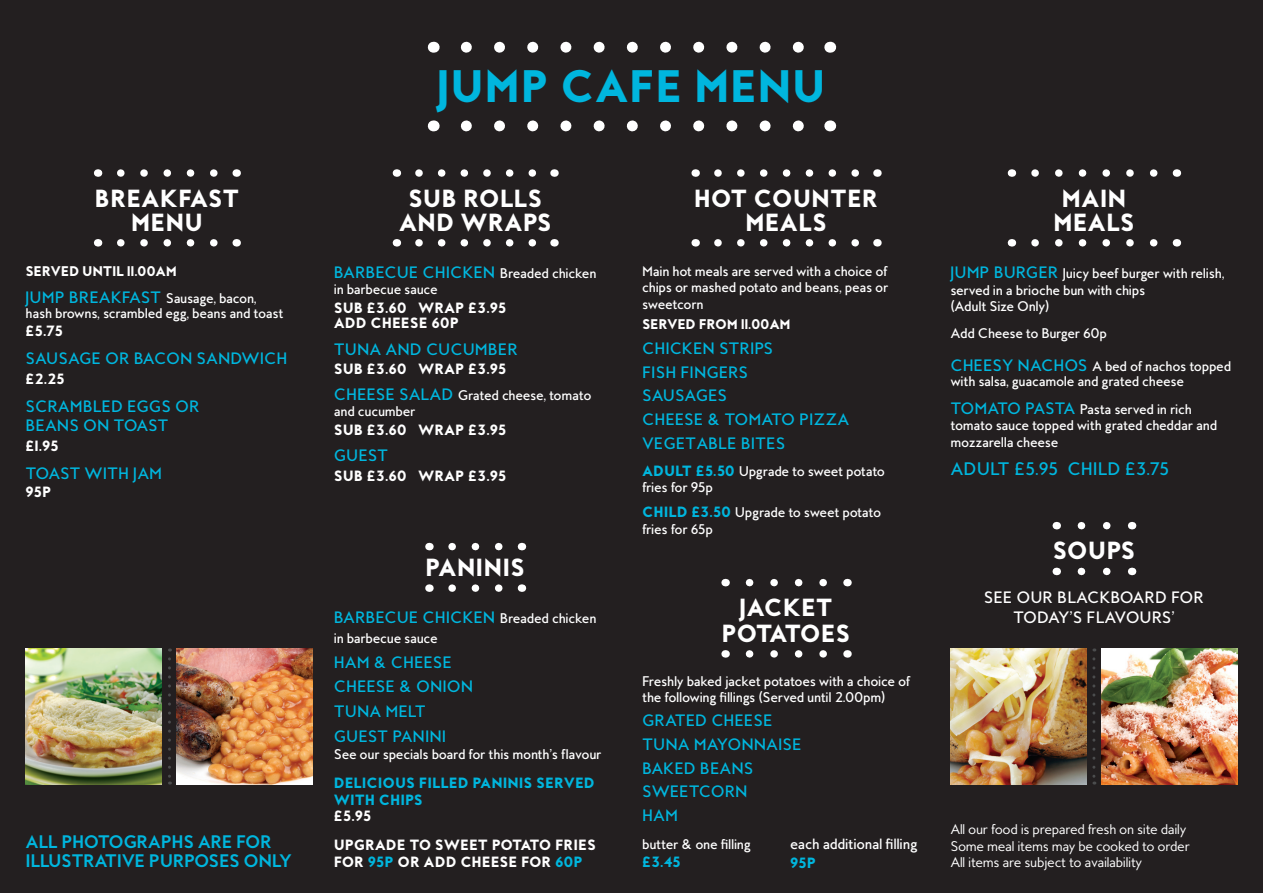
<style>
.page{position:relative;width:1263px;height:893px;background:#231f20}
.page>*{position:absolute;margin:0;border:0;box-sizing:border-box;transform-origin:0 0}
.t1{font:900 41.25px "MB Empire";color:#00b6de}
.t2{font:900 22.5px/24px "MB Empire";color:#fff;text-align:center}
.t3{font:900 22.5px/25.5px "MB Empire";letter-spacing:-.02em;color:#fff;text-align:center}
.t4{font:700 16.5px/19.8px "MB Empire";letter-spacing:-.025em;color:#00b6de}
.t5{font:500 16.5px "MB Empire";color:#00b6de}
.t6{font:500 15px/23.7px "MB Empire";color:#00b6de}
.t7{font:500 15px/19.5px "MB Empire";color:#fff;text-align:center}
.t8{font:900 13.5px/29.2px "MB Empire";color:#fff}
.t9{font:900 13.5px/16.5px "MB Empire";color:#00b6de}
.t10{font:500 13.5px "MB Empire";letter-spacing:-.025em;color:#fff}
.t11{font:500 12.75px/16.5px "MB Empire";letter-spacing:-.025em;color:#fff}
.t12{font:12.75px/16.5px "MB Empire";letter-spacing:-.025em;color:#fff}
.t13{font:900 12.75px "MB Empire";letter-spacing:-.025em;color:#fff}
.s1{font-size:15px;color:#00b6de}
.s2{font-size:12.75px;color:#fff}
.s3{font-weight:900;font-size:13.5px;color:#00b6de}
.s4{color:#00b6de}
</style>
<div class="page">
<svg style="left:466px;top:42px;width:338px;height:11px"></svg>
<svg style="left:466px;top:120px;width:338px;height:11px"></svg>
<svg style="left:121px;top:169px;width:97px;height:8px"></svg>
<svg style="left:121px;top:239px;width:97px;height:8px"></svg>
<svg style="left:452px;top:543px;width:51px;height:7px"></svg>
<svg style="left:452px;top:584px;width:51px;height:8px"></svg>
<svg style="left:419px;top:169px;width:118px;height:8px"></svg>
<svg style="left:419px;top:239px;width:118px;height:8px"></svg>
<svg style="left:718px;top:169px;width:141px;height:8px"></svg>
<svg style="left:718px;top:239px;width:141px;height:8px"></svg>
<svg style="left:1035px;top:169px;width:123px;height:8px"></svg>
<svg style="left:1035px;top:239px;width:123px;height:8px"></svg>
<svg style="left:749px;top:579px;width:78px;height:7px"></svg>
<svg style="left:749px;top:650px;width:78px;height:8px"></svg>
<svg style="left:168px;top:659px;width:3px;height:125px"></svg>
<img style="left:26px;top:648px;width:136px;height:136px">
<img style="left:177px;top:648px;width:136px;height:136px">
<svg style="left:1092px;top:659px;width:3px;height:125px"></svg>
<img style="left:950px;top:648px;width:136px;height:136px">
<img style="left:1101px;top:648px;width:136px;height:136px">
<svg style="left:1081px;top:522px;width:30px;height:7px"></svg>
<svg style="left:1081px;top:568px;width:30px;height:7px"></svg>
<h1 class="t1" style="left:437px;top:59px;width:390px">JUMP CAFE MENU</h1>
<h2 class="t2" style="left:95px;top:186px;width:146px">BREAKFAST<br>MENU</h2>
<p class="t13" style="left:26px;top:262px;width:153px">SERVED UNTIL 11.00AM</p>
<p class="t11" style="left:26px;top:290px;width:260px;line-height:15px"><span class="s1">JUMP BREAKFAST</span> Sausage, bacon, hash browns, scrambled egg, beans and toast</p>
<p class="t8" style="left:26px;top:316px;width:39px">£5.75</p>
<p class="t6" style="left:26px;top:347px;width:263px">SAUSAGE OR BACON SANDWICH</p>
<p class="t8" style="left:26px;top:364px;width:41px">£2.25</p>
<p class="t6" style="left:26px;top:396px;width:176px;line-height:19.5px">SCRAMBLED EGGS OR<br>BEANS ON TOAST</p>
<p class="t8" style="left:26px;top:431px;width:35px">£1.95</p>
<p class="t6" style="left:26px;top:461px;width:138px">TOAST WITH JAM</p>
<p class="t8" style="left:26px;top:477px;width:28px">95P</p>
<h2 class="t2" style="left:399px;top:186px;width:154px">SUB ROLLS<br>AND WRAPS</h2>
<p class="t6" style="left:334px;top:261px;width:264px">BARBECUE CHICKEN <span class="s2">Breaded chicken</span></p>
<p class="t11" style="left:334px;top:281px;width:105px">in barbecue sauce</p>
<p class="t8" style="left:334px;top:300px;width:174px;line-height:15px">SUB £3.60 WRAP £3.95<br>ADD CHEESE 60P</p>
<p class="t6" style="left:334px;top:337px;width:186px">TUNA AND CUCUMBER</p>
<p class="t8" style="left:334px;top:354px;width:174px">SUB £3.60 WRAP £3.95</p>
<p class="t11" style="left:334px;top:388px;width:259px;line-height:15.3px"><span class="s1">CHEESE SALAD</span> Grated cheese, tomato and cucumber</p>
<p class="t8" style="left:334px;top:415px;width:174px">SUB £3.60 WRAP £3.95</p>
<p class="t6" style="left:334px;top:444px;width:56px">GUEST</p>
<p class="t8" style="left:334px;top:461px;width:174px">SUB £3.60 WRAP £3.95</p>
<h2 class="t2" style="left:694px;top:186px;width:186px">HOT COUNTER<br>MEALS</h2>
<p class="t11" style="left:642px;top:262px;width:248px;text-align:justify">Main hot meals are served with a choice of chips or mashed potato and beans, peas or sweetcorn</p>
<p class="t13" style="left:642px;top:316px;width:150px">SERVED FROM 11.00AM</p>
<p class="t6" style="left:642px;top:336px;width:209px">CHICKEN STRIPS<br>FISH FINGERS<br>SAUSAGES<br>CHEESE &amp; TOMATO PIZZA<br>VEGETABLE BITES</p>
<p class="t11" style="left:642px;top:463px;width:244px"><span class="s3">ADULT £5.50</span> Upgrade to sweet potato fries for 95p</p>
<p class="t11" style="left:642px;top:504px;width:241px"><span class="s3">CHILD £3.50</span> Upgrade to sweet potato fries for 65p</p>
<h2 class="t2" style="left:1053px;top:186px;width:83px">MAIN<br>MEALS</h2>
<p class="t11" style="left:950px;top:265px;width:276px"><span class="s1">JUMP BURGER</span> Juicy beef burger with relish, served in a brioche bun with chips<br>(Adult Size Only)</p>
<p class="t11" style="left:950px;top:325px;width:158px">Add Cheese to Burger 60p</p>
<p class="t11" style="left:950px;top:358px;width:282px;line-height:15.3px"><span class="s1">CHEESY NACHOS</span> A bed of nachos topped with salsa, guacamole and grated cheese</p>
<p class="t11" style="left:950px;top:401px;width:268px"><span class="s1">TOMATO PASTA</span> Pasta served in rich tomato sauce topped with grated cheddar and mozzarella cheese</p>
<p class="t5" style="left:950px;top:458px;width:220px">ADULT £5.95 CHILD £3.75</p>
<p class="t4" style="left:26px;top:831px;width:268px">ALL PHOTOGRAPHS ARE FOR<br>ILLUSTRATIVE PURPOSES ONLY</p>
<h2 class="t2" style="left:425px;top:555px;width:102px">PANINIS</h2>
<p class="t6" style="left:334px;top:606px;width:264px">BARBECUE CHICKEN <span class="s2">Breaded chicken</span></p>
<p class="t11" style="left:334px;top:630px;width:105px">in barbecue sauce</p>
<p class="t6" style="left:334px;top:650px;width:141px;line-height:24.8px">HAM &amp; CHEESE<br>CHEESE &amp; ONION<br>TUNA MELT<br>GUEST PANINI</p>
<p class="t11" style="left:334px;top:746px;width:269px">See our specials board for this month’s flavour</p>
<p class="t9" style="left:334px;top:775px;width:263px">DELICIOUS FILLED PANINIS SERVED<br>WITH CHIPS</p>
<p class="t8" style="left:334px;top:801px;width:264px">£5.95<br>UPGRADE TO SWEET POTATO FRIES</p>
<p class="t8" style="left:334px;top:847px;width:251px">FOR <span class="s4">95P</span> OR ADD CHEESE FOR <span class="s4">60P</span></p>
<h2 class="t3" style="left:722px;top:595px;width:130px">JACKET<br>POTATOES</h2>
<p class="t11" style="left:642px;top:673px;width:270px">Freshly baked jacket potatoes with a choice of the following fillings (Served until 2.00pm)</p>
<p class="t6" style="left:642px;top:709px;width:161px">GRATED CHEESE<br>TUNA MAYONNAISE<br>BAKED BEANS<br>SWEETCORN<br>HAM</p>
<p class="t11" style="left:642px;top:836px;width:110px">butter &amp; one filling</p>
<p class="t9" style="left:642px;top:854px;width:40px">£3.45</p>
<p class="t10" style="left:790px;top:835px;width:129px">each additional filling</p>
<p class="t9" style="left:790px;top:854px;width:28px">95P</p>
<h2 class="t2" style="left:1052px;top:538px;width:84px">SOUPS</h2>
<p class="t7" style="left:984px;top:588px;width:222px">SEE OUR BLACKBOARD FOR<br>TODAY’S FLAVOURS’</p>
<p class="t12" style="left:950px;top:821px;width:241px">All our food is prepared fresh on site daily<br>Some meal items may be cooked to order<br>All items are subject to availability</p>
</div>
